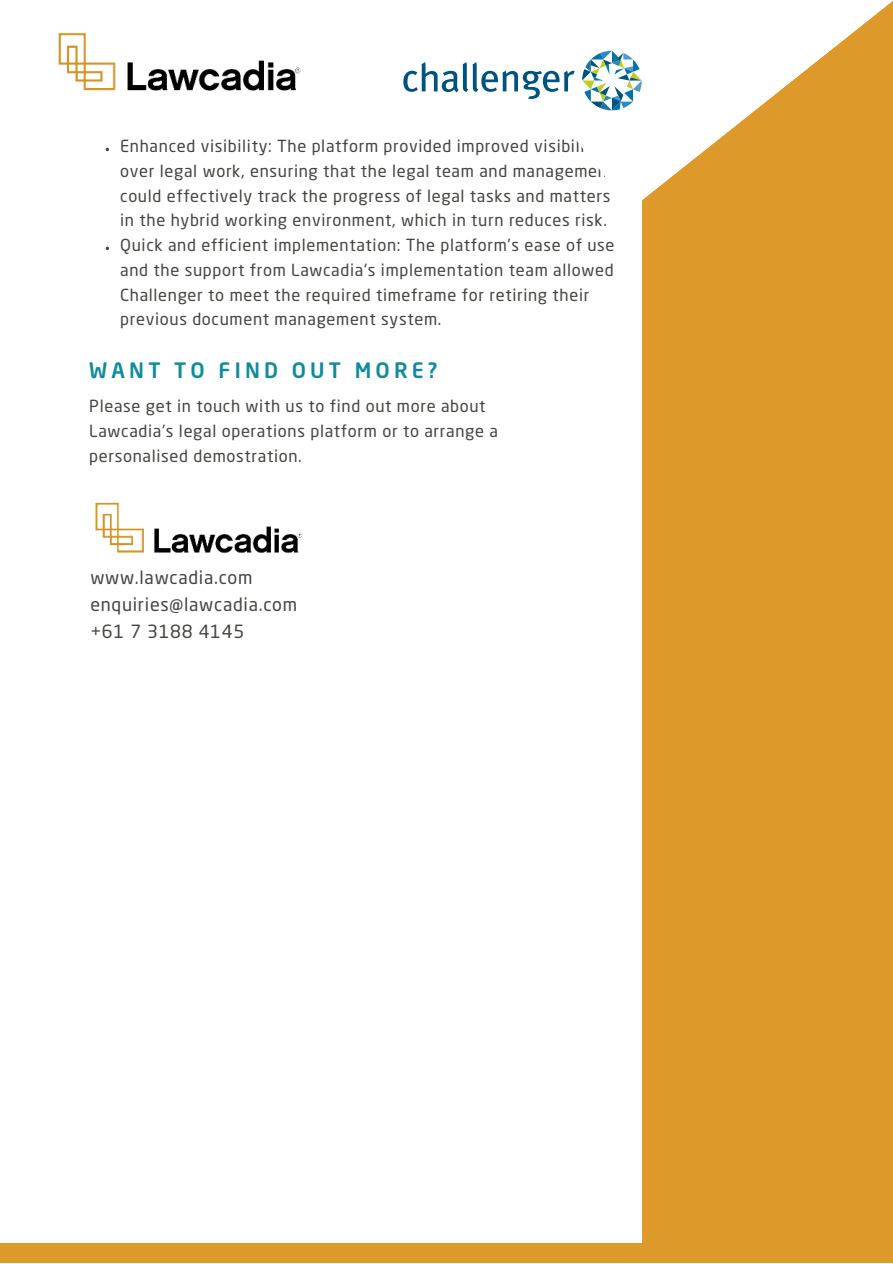
<style>
.page{position:relative;width:893px;height:1264px;background:#fff}
.page>*{position:absolute;margin:0;border:0;box-sizing:border-box;transform-origin:0 0}
.t1{font:500 21px "Neo Sans Std";letter-spacing:.2em;color:#108b9e}
.t2{font:18px/27px "Neo Sans Std";letter-spacing:.04em;color:#444440}
.t3{font:16.5px/24.8px "Neo Sans Std";letter-spacing:.04em;color:#444440}
</style>
<div class="page">
<div style="left:642px;top:0;width:250px;height:1262px;background:#dd992a"></div>
<div style="left:0;top:1243px;width:892px;height:19px;background:#dd992a"></div>
<img style="left:58px;top:33px;width:243px;height:58px">
<svg style="left:574px;top:0;width:318px;height:200px;fill:#fff"></svg>
<img style="left:95px;top:502px;width:207px;height:52px">
<svg style="left:403px;top:62px;width:171px;height:37px"></svg>
<svg style="left:582px;top:51px;width:59px;height:59px"></svg>
<p class="t3" style="left:120px;top:133px;width:496px">Enhanced visibility: The platform provided improved visibility over legal work, ensuring that the legal team and management could effectively track the progress of legal tasks and matters in the hybrid working environment, which in turn reduces risk.<br>Quick and efficient implementation: The platform's ease of use and the support from Lawcadia's implementation team allowed Challenger to meet the required timeframe for retiring their previous document management system.</p>
<p class="t1" style="left:89px;top:356px;width:349px">WANT TO FIND OUT MORE?</p>
<p class="t3" style="left:89px;top:394px;width:410px">Please get in touch with us to find out more about<br>Lawcadia's legal operations platform or to arrange a personalised demostration.</p>
<p class="t2" style="left:90px;top:563px;width:208px">www.lawcadia.com enquiries@lawcadia.com +61 7 3188 4145</p>
</div>
